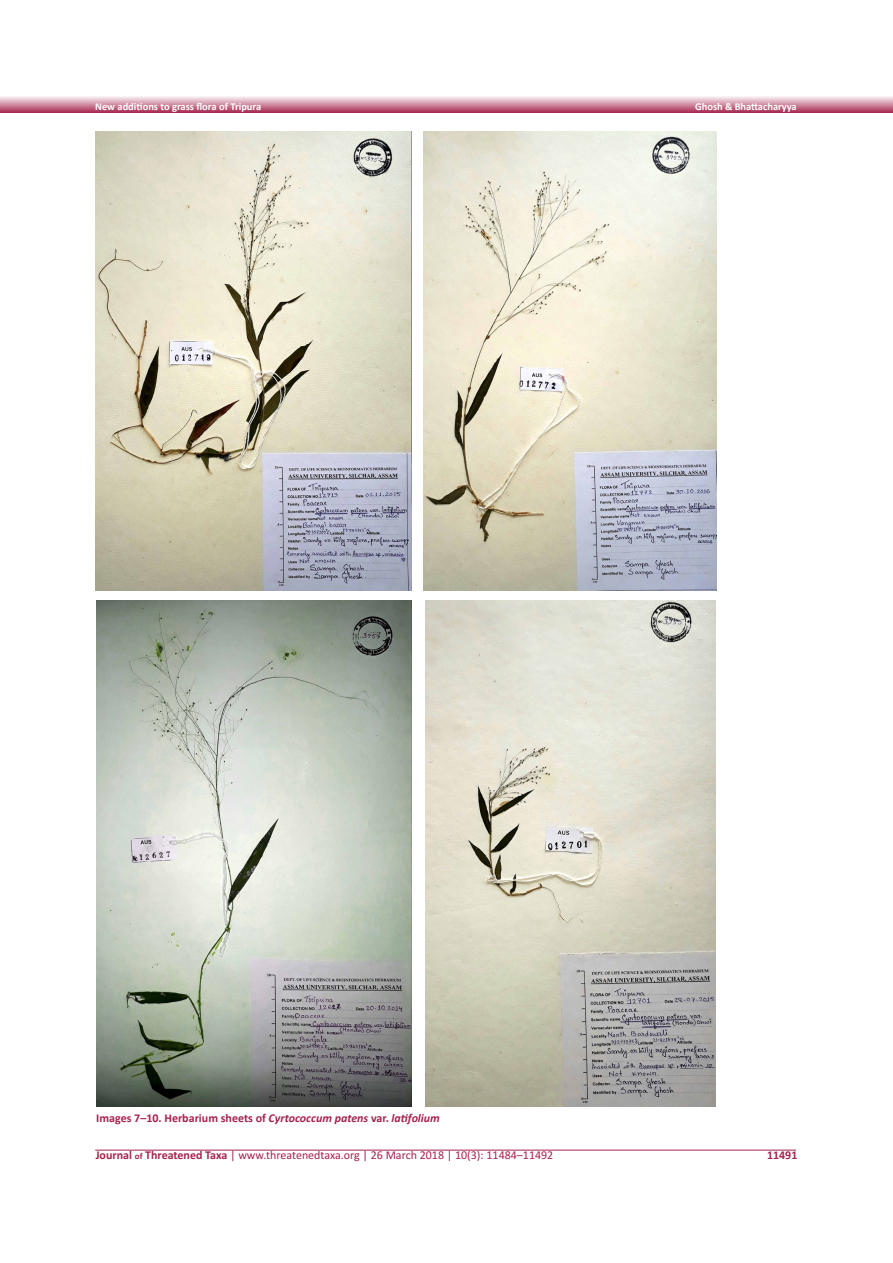
<style>
.page{position:relative;width:893px;height:1263px;background:#fff}
.page>*{position:absolute;margin:0;border:0;box-sizing:border-box;transform-origin:0 0}
.t1{font:12px "Calibri 2";color:#a5234c}
.t2{font:700 12px "Calibri";color:#a5234c}
.t3{font:700 10.5px "Calibri";letter-spacing:-.005em;color:#fff}
.s1{font-style:italic}
.s2{font-family:"Calibri Bold Italic 2";font-weight:400}
.s3{font-family:"Calibri Bold 2"}
.s4{font-family:"Calibri Bold 2";font-size:9px}
</style>
<div class="page">
<hr style="left:95px;top:1150px;width:701px;height:1px;background:#a5234c">
<svg style="left:0;top:96px;width:893px;height:17px;background:#d08da2"></svg>
<img style="left:96px;top:132px;width:315px;height:458px">
<img style="left:424px;top:132px;width:293px;height:458px">
<img style="left:96px;top:601px;width:315px;height:505px">
<img style="left:425px;top:601px;width:291px;height:505px">
<p class="t3" style="left:95px;top:100px;width:168px">New additions to grass flora of Tripura</p>
<p class="t3" style="left:695px;top:100px;width:103px">Ghosh &amp; Bhattacharyya</p>
<p class="t2" style="left:96px;top:1110px;width:345px">Images 7–10. Herbarium sheets of <span class="s1">Cyrtococcum patens</span> var. <span class="s2">latifolium</span></p>
<p class="t1" style="left:96px;top:1148px;width:459px"><span class="s3">Journal</span> <span class="s4">of</span> <span class="s3">Threatened Taxa</span> | www.threatenedtaxa.org | 26 March 2018 | 10(3): 11484–11492</p>
<p class="t2" style="left:767px;top:1148px;width:32px">11491</p>
</div>
